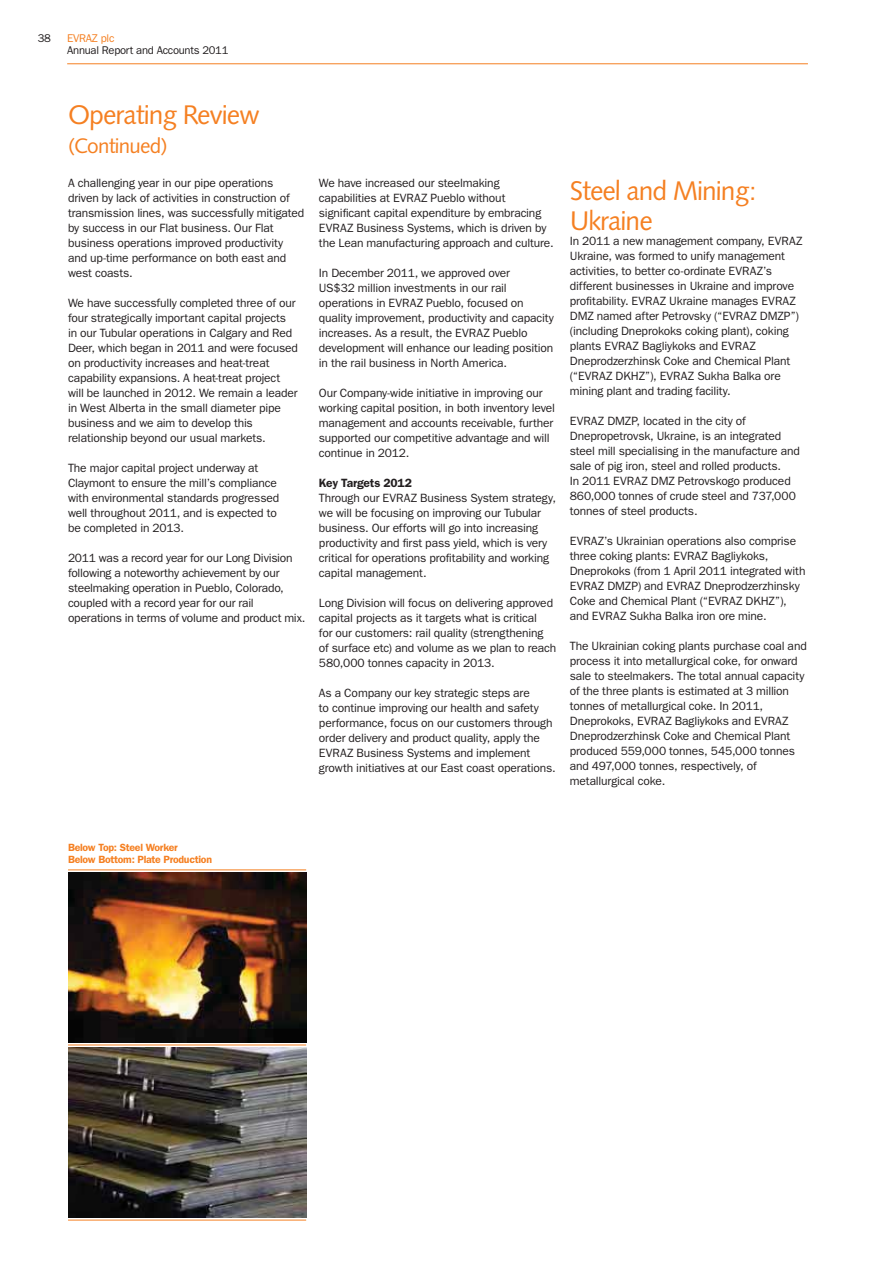
<style>
.page{position:relative;width:893px;height:1263px;background:#fff}
.page>*{position:absolute;margin:0;border:0;box-sizing:border-box;transform-origin:0 0}
.t1{font:27px/29.2px "Humanist 531 BT Roman A";letter-spacing:-.04em;color:#f58022}
.t2{font:21px "Humanist 531 BT Roman A";letter-spacing:-.04em;color:#f58022}
.t3{font:12px/15px "ITC Franklin Gothic Std";letter-spacing:-.01em;color:#231f20}
.t4{font:600 12px "ITC Franklin Gothic Std";letter-spacing:-.01em;color:#231f20}
.t5{font:11.25px "ITC Franklin Gothic Std";letter-spacing:-.025em;color:#231f20}
.t6{font:11.25px "ITC Franklin Gothic Std";letter-spacing:-.025em;color:#f58022}
.t7{font:600 10.5px/12px "ITC Franklin Gothic Std";letter-spacing:-.025em;color:#f58022}
</style>
<div class="page">
<hr style="left:67px;top:63px;width:741px;height:1px;background:#f58022">
<img style="left:68px;top:1047px;width:238px;height:170px">
<img style="left:68px;top:872px;width:238px;height:170px">
<hr style="left:68px;top:1044px;width:238px;height:1px;background:#f58022">
<hr style="left:68px;top:869px;width:238px;height:1px;background:#f58022">
<hr style="left:68px;top:1220px;width:238px;height:1px;background:#f58022">
<p class="t5" style="left:38px;top:34px;width:15px">38</p>
<p class="t6" style="left:67px;top:34px;width:49px">EVRAZ plc</p>
<p class="t5" style="left:67px;top:46px;width:163px">Annual Report and Accounts 2011</p>
<h1 class="t1" style="left:68px;top:101px;width:194px">Operating Review</h1>
<h2 class="t2" style="left:68px;top:135px;width:101px">(Continued)</h2>
<p class="t3" style="left:68px;top:177px;width:238px">A challenging year in our pipe operations driven by lack of activities in construction of transmission lines, was successfully mitigated by success in our Flat business. Our Flat business operations improved productivity and up-time performance on both east and west coasts.</p>
<p class="t3" style="left:68px;top:297px;width:231px">We have successfully completed three of our four strategically important capital projects in our Tubular operations in Calgary and Red Deer, which began in 2011 and were focused on productivity increases and heat-treat capability expansions. A heat-treat project will be launched in 2012. We remain a leader in West Alberta in the small diameter pipe business and we aim to develop this relationship beyond our usual markets.</p>
<p class="t3" style="left:68px;top:462px;width:213px">The major capital project underway at Claymont to ensure the mill’s compliance with environmental standards progressed well throughout 2011, and is expected to be completed in 2013.</p>
<p class="t3" style="left:68px;top:552px;width:239px">2011 was a record year for our Long Division following a noteworthy achievement by our steelmaking operation in Pueblo, Colorado, coupled with a record year for our rail operations in terms of volume and product mix.</p>
<p class="t3" style="left:319px;top:177px;width:236px">We have increased our steelmaking capabilities at EVRAZ Pueblo without significant capital expenditure by embracing EVRAZ Business Systems, which is driven by the Lean manufacturing approach and culture.</p>
<p class="t3" style="left:319px;top:267px;width:237px">In December 2011, we approved over<br>US$32 million investments in our rail operations in EVRAZ Pueblo, focused on quality improvement, productivity and capacity increases. As a result, the EVRAZ Pueblo development will enhance our leading position in the rail business in North America.</p>
<p class="t3" style="left:319px;top:387px;width:238px">Our Company-wide initiative in improving our working capital position, in both inventory level management and accounts receivable, further supported our competitive advantage and will continue in 2012.</p>
<p class="t4" style="left:319px;top:478px;width:94px">Key Targets 2012</p>
<p class="t3" style="left:319px;top:492px;width:239px">Through our EVRAZ Business System strategy, we will be focusing on improving our Tubular business. Our efforts will go into increasing productivity and first pass yield, which is very critical for operations profitability and working capital management.</p>
<p class="t3" style="left:319px;top:597px;width:239px">Long Division will focus on delivering approved capital projects as it targets what is critical<br>for our customers: rail quality (strengthening of surface etc) and volume as we plan to reach 580,000 tonnes capacity in 2013.</p>
<p class="t3" style="left:319px;top:687px;width:238px">As a Company our key strategic steps are<br>to continue improving our health and safety performance, focus on our customers through order delivery and product quality, apply the EVRAZ Business Systems and implement growth initiatives at our East coast operations.</p>
<h1 class="t1" style="left:570px;top:178px;width:189px">Steel and Mining:<br>Ukraine</h1>
<p class="t3" style="left:570px;top:234px;width:234px">In 2011 a new management company, EVRAZ Ukraine, was formed to unify management activities, to better co-ordinate EVRAZ’s different businesses in Ukraine and improve profitability. EVRAZ Ukraine manages EVRAZ DMZ named after Petrovsky (“EVRAZ DMZP”) (including Dneprokoks coking plant), coking plants EVRAZ Bagliykoks and EVRAZ Dneprodzerzhinsk Coke and Chemical Plant (“EVRAZ DKHZ”), EVRAZ Sukha Balka ore mining plant and trading facility.</p>
<p class="t3" style="left:570px;top:414px;width:232px">EVRAZ DMZP, located in the city of Dnepropetrovsk, Ukraine, is an integrated steel mill specialising in the manufacture and sale of pig iron, steel and rolled products.<br>In 2011 EVRAZ DMZ Petrovskogo produced 860,000 tonnes of crude steel and 737,000 tonnes of steel products.</p>
<p class="t3" style="left:570px;top:534px;width:237px">EVRAZ’s Ukrainian operations also comprise three coking plants: EVRAZ Bagliykoks, Dneprokoks (from 1 April 2011 integrated with EVRAZ DMZP) and EVRAZ Dneprodzerzhinsky Coke and Chemical Plant (“EVRAZ DKHZ”), and EVRAZ Sukha Balka iron ore mine.</p>
<p class="t3" style="left:570px;top:639px;width:239px">The Ukrainian coking plants purchase coal and process it into metallurgical coke, for onward sale to steelmakers. The total annual capacity of the three plants is estimated at 3 million tonnes of metallurgical coke. In 2011, Dneprokoks, EVRAZ Bagliykoks and EVRAZ Dneprodzerzhinsk Coke and Chemical Plant produced 559,000 tonnes, 545,000 tonnes and 497,000 tonnes, respectively, of metallurgical coke.</p>
<p class="t7" style="left:68px;top:843px;width:146px">Below Top: Steel Worker<br>Below Bottom: Plate Production</p>
</div>
